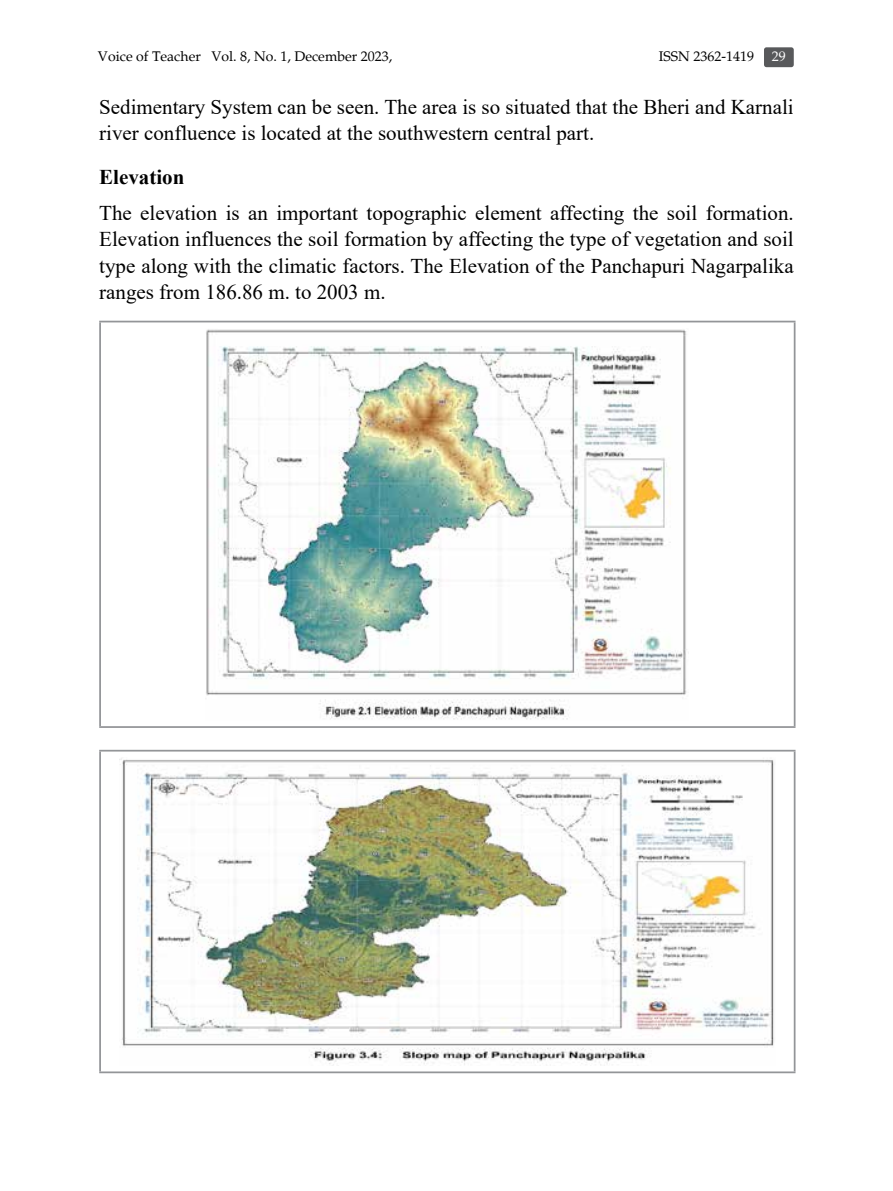
<style>
.page{position:relative;width:893px;height:1191px;background:#fff}
.page>*{position:absolute;margin:0;border:0;box-sizing:border-box;transform-origin:0 0}
.t1{font:21px/26.2px "Times New Roman";color:#000}
.t2{font:700 21px "Times New Roman";color:#000}
.t3{font:14px "Palatino";color:#000}
.t4{font:14px "Palatino";color:#fff}
</style>
<div class="page">
<hr style="left:99px;top:321px;width:696px;height:1px;background:#939598">
<hr style="left:99px;top:322px;width:2px;height:404px;background:#939598">
<hr style="left:794px;top:322px;width:1px;height:404px;background:#939598">
<hr style="left:99px;top:726px;width:696px;height:2px;background:#939598">
<img style="left:206px;top:329px;width:481px;height:391px">
<hr style="left:99px;top:750px;width:696px;height:1px;background:#939598">
<hr style="left:99px;top:751px;width:2px;height:320px;background:#939598">
<hr style="left:794px;top:751px;width:1px;height:320px;background:#939598">
<hr style="left:99px;top:1071px;width:696px;height:2px;background:#939598">
<img style="left:119px;top:758px;width:655px;height:307px">
<div style="left:764px;top:47px;width:30px;height:20px;background:#58595b;border-radius:2px"></div>
<p class="t3" style="left:98px;top:48px;width:296px">Voice of Teacher Vol. 8, No. 1, December 2023,</p>
<p class="t3" style="left:659px;top:48px;width:97px">ISSN 2362-1419</p>
<p class="t4" style="left:772px;top:48px;width:15px">29</p>
<p class="t1" style="left:99px;top:93px;width:696px">Sedimentary System can be seen. The area is so situated that the Bheri and Karnali river confluence is located at the southwestern central part.</p>
<p class="t2" style="left:99px;top:162px;width:87px">Elevation</p>
<p class="t1" style="left:99px;top:199px;width:696px;text-align:justify">The elevation is an important topographic element affecting the soil formation.<br>Elevation influences the soil formation by affecting the type of vegetation and soil type along with the climatic factors. The Elevation of the Panchapuri Nagarpalika ranges from 186.86 m. to 2003 m.</p>
</div>
